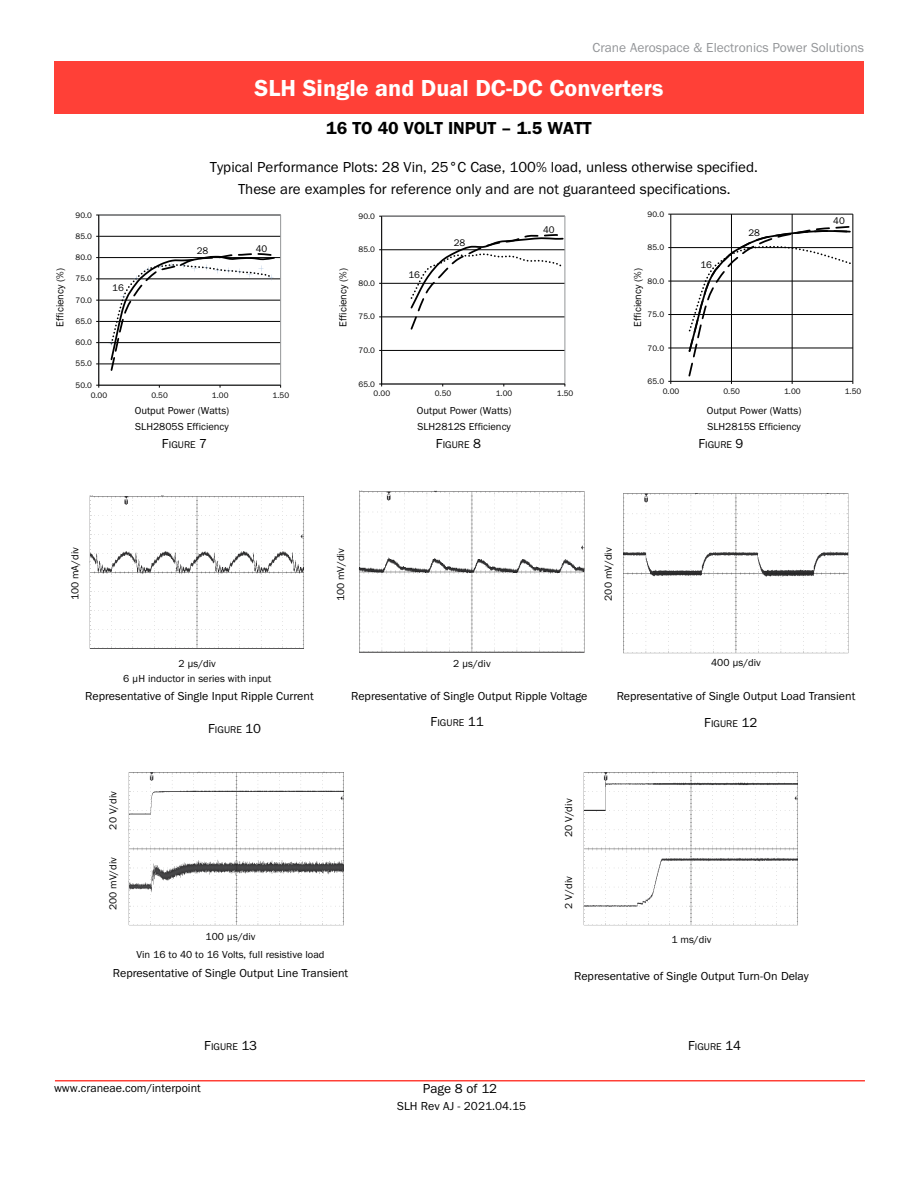
<style>
.page{position:relative;width:918px;height:1188px;background:#fff}
.page>*{position:absolute;margin:0;border:0;box-sizing:border-box;transform-origin:0 0}
.t1{font:24px "Franklin Gothic URW Dem";color:#fff}
.t2{font:18px "Franklin Gothic URW Dem";color:#000}
.t3{font:15px/21.6px "Franklin Gothic URW Boo";color:#000;text-align:center}
.t4{font:13.5px "Franklin Gothic URW Boo";color:#939598}
.t5{font:13.5px "Franklin Gothic URW Boo";color:#000}
.t6{font:12px "Franklin Gothic URW Boo";color:#000}
.t7{font:10.5px "Franklin Gothic URW Boo";color:#000}
.t8{font:10.2px "Franklin Gothic URW Boo";color:#000}
.t9{font:9.9px "Franklin Gothic URW Boo";color:#000}
.t10{font:8.25px "Franklin Gothic URW Boo";color:#000}
.s1{font-size:13.5px}
</style>
<div class="page">
<div style="left:54px;top:61px;width:810px;height:53px;background:#ff4037"></div>
<hr style="left:55px;top:1080px;width:810px;height:2px;background:#ff4037">
<img style="left:89px;top:495px;width:215px;height:154px">
<img style="left:358px;top:490px;width:227px;height:163px">
<img style="left:128px;top:771px;width:216px;height:155px">
<img style="left:623px;top:493px;width:226px;height:161px">
<img style="left:583px;top:771px;width:215px;height:155px">
<svg style="left:668px;top:213px;width:186px;height:171px"></svg>
<svg style="left:96px;top:214px;width:186px;height:174px"></svg>
<svg style="left:379px;top:215px;width:187px;height:172px"></svg>
<p class="t4" style="left:593px;top:39px;width:273px">Crane Aerospace &amp; Electronics Power Solutions</p>
<h1 class="t1" style="left:255px;top:73px;width:410px">SLH Single and Dual DC-DC Converters</h1>
<h2 class="t2" style="left:326px;top:116px;width:133px">16 to 40 Volt input</h2>
<h2 class="t2" style="left:501px;top:116px;width:73px">– 1.5 Watt</h2>
<p class="t10" style="left:76px;top:210px;width:18px">90.0</p>
<h3 class="t3" style="left:210px;top:156px;width:550px">Typical Performance Plots: 28 Vin, 25°C Case, 100% load, unless otherwise specified.<br>These are examples for reference only and are not guaranteed specifications.</h3>
<p class="t10" style="left:359px;top:211px;width:18px">90.0</p>
<p class="t10" style="left:648px;top:209px;width:18px">90.0</p>
<p class="t10" style="left:76px;top:231px;width:18px">85.0</p>
<p class="t10" style="left:76px;top:252px;width:18px">80.0</p>
<p class="t9" style="left:197px;top:245px;width:13px">28</p>
<p class="t9" style="left:256px;top:242px;width:13px">40</p>
<p class="t10" style="left:359px;top:245px;width:18px">85.0</p>
<p class="t9" style="left:454px;top:237px;width:13px">28</p>
<p class="t9" style="left:543px;top:223px;width:13px">40</p>
<p class="t10" style="left:648px;top:242px;width:18px">85.0</p>
<p class="t7" style="left:53px;top:327px;width:60px;rotate:-90deg">Efficiency (%)</p>
<p class="t7" style="left:336px;top:327px;width:60px;rotate:-90deg">Efficiency (%)</p>
<p class="t7" style="left:631px;top:327px;width:60px;rotate:-90deg">Efficiency (%)</p>
<p class="t9" style="left:408px;top:268px;width:13px">16</p>
<p class="t10" style="left:76px;top:274px;width:18px">75.0</p>
<p class="t10" style="left:648px;top:276px;width:18px">80.0</p>
<p class="t10" style="left:359px;top:278px;width:18px">80.0</p>
<p class="t9" style="left:112px;top:282px;width:13px">16</p>
<p class="t10" style="left:76px;top:295px;width:18px">70.0</p>
<p class="t10" style="left:648px;top:309px;width:18px">75.0</p>
<p class="t10" style="left:359px;top:312px;width:18px">75.0</p>
<p class="t10" style="left:76px;top:316px;width:18px">65.0</p>
<p class="t10" style="left:76px;top:337px;width:18px">60.0</p>
<p class="t10" style="left:76px;top:359px;width:18px">55.0</p>
<p class="t10" style="left:359px;top:345px;width:18px">70.0</p>
<p class="t10" style="left:648px;top:343px;width:18px">70.0</p>
<p class="t9" style="left:700px;top:258px;width:13px">16</p>
<p class="t9" style="left:748px;top:226px;width:13px">28</p>
<p class="t9" style="left:833px;top:214px;width:13px">40</p>
<p class="t10" style="left:76px;top:380px;width:18px">50.0</p>
<p class="t10" style="left:91px;top:390px;width:18px">0.00</p>
<p class="t10" style="left:151px;top:390px;width:18px">0.50</p>
<p class="t10" style="left:212px;top:390px;width:18px">1.00</p>
<p class="t10" style="left:273px;top:390px;width:18px">1.50</p>
<p class="t10" style="left:359px;top:379px;width:18px">65.0</p>
<p class="t10" style="left:374px;top:389px;width:18px">0.00</p>
<p class="t10" style="left:435px;top:389px;width:18px">0.50</p>
<p class="t10" style="left:496px;top:389px;width:18px">1.00</p>
<p class="t10" style="left:557px;top:389px;width:18px">1.50</p>
<p class="t10" style="left:648px;top:376px;width:18px">65.0</p>
<p class="t10" style="left:663px;top:386px;width:18px">0.00</p>
<p class="t10" style="left:723px;top:386px;width:18px">0.50</p>
<p class="t10" style="left:784px;top:386px;width:18px">1.00</p>
<p class="t10" style="left:845px;top:386px;width:18px">1.50</p>
<p class="t7" style="left:135px;top:404px;width:96px">Output Power (Watts)</p>
<p class="t7" style="left:417px;top:404px;width:96px">Output Power (Watts)</p>
<p class="t7" style="left:707px;top:404px;width:96px">Output Power (Watts)</p>
<p class="t7" style="left:135px;top:420px;width:95px">SLH2805S Efficiency</p>
<p class="t7" style="left:417px;top:420px;width:95px">SLH2812S Efficiency</p>
<p class="t7" style="left:707px;top:420px;width:95px">SLH2815S Efficiency</p>
<p class="t8" style="left:162px;top:439px;width:47px"><span class="s1">F</span>IGURE <span class="s1">7</span></p>
<p class="t8" style="left:436px;top:439px;width:47px"><span class="s1">F</span>IGURE <span class="s1">8</span></p>
<p class="t8" style="left:698px;top:439px;width:47px"><span class="s1">F</span>IGURE <span class="s1">9</span></p>
<p class="t7" style="left:68px;top:600px;width:55px;rotate:-90deg">100 mA/div</p>
<p class="t7" style="left:334px;top:601px;width:55px;rotate:-90deg">100 mV/div</p>
<p class="t7" style="left:602px;top:601px;width:55px;rotate:-90deg">200 mV/div</p>
<p class="t7" style="left:178px;top:657px;width:39px">2 µs/div</p>
<p class="t7" style="left:453px;top:657px;width:39px">2 µs/div</p>
<p class="t7" style="left:711px;top:656px;width:51px">400 µs/div</p>
<p class="t7" style="left:123px;top:672px;width:150px">6 µH inductor in series with input</p>
<p class="t6" style="left:85px;top:689px;width:230px">Representative of Single Input Ripple Current</p>
<p class="t6" style="left:351px;top:689px;width:238px">Representative of Single Output Ripple Voltage</p>
<p class="t8" style="left:208px;top:724px;width:55px"><span class="s1">F</span>IGURE <span class="s1">10</span></p>
<p class="t8" style="left:431px;top:717px;width:55px"><span class="s1">F</span>IGURE <span class="s1">11</span></p>
<p class="t7" style="left:106px;top:830px;width:40px;rotate:-90deg">20 V/div</p>
<p class="t7" style="left:562px;top:837px;width:40px;rotate:-90deg">20 V/div</p>
<p class="t7" style="left:106px;top:910px;width:55px;rotate:-90deg">200 mV/div</p>
<p class="t7" style="left:562px;top:909px;width:34px;rotate:-90deg">2 V/div</p>
<p class="t6" style="left:617px;top:689px;width:240px">Representative of Single Output Load Transient</p>
<p class="t8" style="left:704px;top:717px;width:55px"><span class="s1">F</span>IGURE <span class="s1">12</span></p>
<p class="t7" style="left:206px;top:930px;width:51px">100 µs/div</p>
<p class="t7" style="left:671px;top:933px;width:42px">1 ms/div</p>
<p class="t7" style="left:137px;top:948px;width:189px">Vin 16 to 40 to 16 Volts, full resistive load</p>
<p class="t6" style="left:113px;top:966px;width:237px">Representative of Single Output Line Transient</p>
<p class="t6" style="left:574px;top:969px;width:236px">Representative of Single Output Turn-On Delay</p>
<p class="t8" style="left:204px;top:1040px;width:55px"><span class="s1">F</span>IGURE <span class="s1">13</span></p>
<p class="t8" style="left:688px;top:1040px;width:55px"><span class="s1">F</span>IGURE <span class="s1">14</span></p>
<p class="t6" style="left:54px;top:1081px;width:148px">www.craneae.com/interpoint</p>
<p class="t5" style="left:423px;top:1080px;width:76px">Page 8 of 12</p>
<p class="t6" style="left:397px;top:1098px;width:131px">SLH Rev AJ - 2021.04.15</p>
</div>
